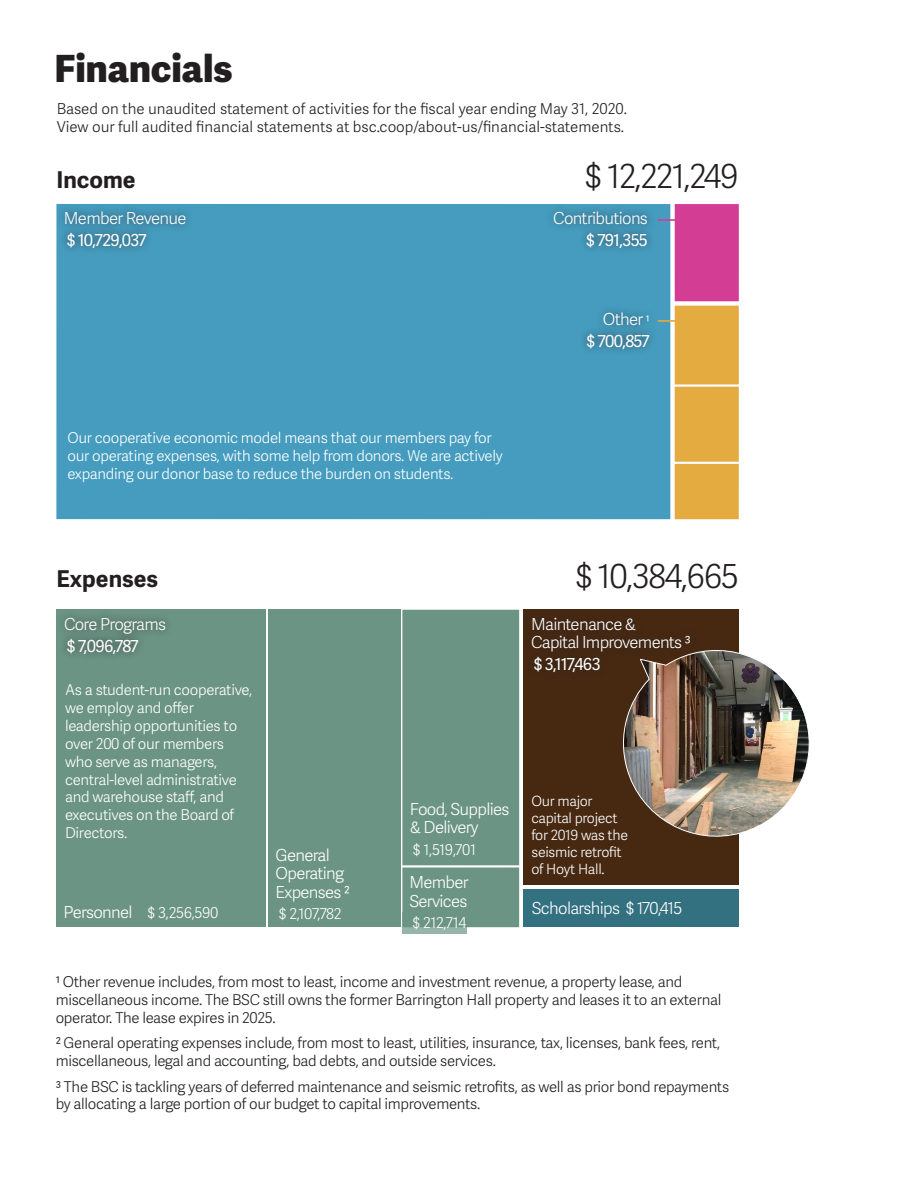
<style>
.page{position:relative;width:918px;height:1188px;background:#fff}
.page>*{position:absolute;margin:0;border:0;box-sizing:border-box;transform-origin:0 0}
.t1{font:800 37.5px "Adelle Sans";color:#231f20}
.t2{font:300 33.15px "Adelle Sans";letter-spacing:-.04em;color:#231f20}
.t3{font:700 23.25px "Adelle Sans";color:#231f20}
.t4{font:300 16.5px/18.3px "Adelle Sans";letter-spacing:-.04em;color:#fffeff}
.t5{font:16.5px "Adelle Sans";letter-spacing:-.04em;color:#fffeff}
.t6{font:300 16.5px "Adelle Sans";letter-spacing:-.04em;color:#fff}
.t7{font:300 15px/18px "Adelle Sans";color:#231f20}
.t8{font:300 14.85px/17.9px "Adelle Sans";letter-spacing:-.02em;color:#231f20}
.t9{font:300 14.85px/17.9px "Adelle Sans";letter-spacing:-.02em;color:#fff}
.t10{font:300 14.1px/17px "Adelle Sans";letter-spacing:-.02em;color:#fff}
.s1{font-size:13.2px;color:#fff}
.s2{font-size:16.5px;color:#fffeff}
</style>
<div class="page">
<div style="left:402px;top:610px;width:117px;height:255px;background:#6b9485"></div>
<div style="left:524px;top:889px;width:215px;height:38px;background:#337080"></div>
<div style="left:524px;top:610px;width:215px;height:275px;background:#472912"></div>
<div style="left:268px;top:610px;width:132px;height:317px;background:#6b9485"></div>
<div style="left:56px;top:610px;width:210px;height:317px;background:#6b9485"></div>
<div style="left:402px;top:867px;width:117px;height:60px;background:#6b9485"></div>
<div style="left:675px;top:306px;width:64px;height:78px;background:#e3ab40"></div>
<div style="left:675px;top:387px;width:64px;height:75px;background:#e3ab40"></div>
<div style="left:675px;top:204px;width:64px;height:97px;background:#d43d94"></div>
<div style="left:675px;top:464px;width:64px;height:55px;background:#e3ab40"></div>
<div style="left:56px;top:204px;width:614px;height:315px;background:#459cbf"></div>
<div style="left:56px;top:203px;width:138px;height:53px;background:#231f20;opacity:.75"></div>
<div style="left:579px;top:304px;width:79px;height:53px;background:#231f20;opacity:.75"></div>
<div style="left:56px;top:609px;width:118px;height:53px;background:#231f20;opacity:.75"></div>
<div style="left:523px;top:609px;width:176px;height:71px;background:#432813"></div>
<div style="left:545px;top:203px;width:111px;height:53px;background:#231f20;opacity:.75"></div>
<img style="left:623px;top:650px;width:187px;height:187px">
<hr style="left:659px;top:219px;width:29px;height:2px;background:#d43d94">
<svg style="left:402px;top:912px;width:65px;height:22px"></svg>
<hr style="left:659px;top:320px;width:29px;height:2px;background:#e3ab40">
<p class="t1" style="left:55px;top:41px;width:180px">Financials</p>
<p class="t7" style="left:57px;top:99px;width:572px">Based on the unaudited statement of activities for the fiscal year ending May 31, 2020.<br>View our full audited financial statements at bsc.coop/about-us/financial-statements.</p>
<p class="t3" style="left:56px;top:162px;width:81px">Income</p>
<p class="t4" style="left:64px;top:209px;width:124px">Member Revenue</p>
<p class="t5" style="left:67px;top:228px;width:81px">$ 10,729,037</p>
<p class="t9" style="left:67px;top:429px;width:437px">Our cooperative economic model means that our members pay for our operating expenses, with some help from donors. We are actively expanding our donor base to reduce the burden on students.</p>
<p class="t2" style="left:585px;top:153px;width:155px">$ 12,221,249</p>
<p class="t4" style="left:553px;top:208px;width:96px">Contributions</p>
<p class="t5" style="left:586px;top:228px;width:63px">$ 791,355</p>
<p class="t4" style="left:603px;top:310px;width:48px">Other <span class="s1">1</span></p>
<p class="t5" style="left:586px;top:329px;width:65px">$ 700,857</p>
<p class="t3" style="left:56px;top:562px;width:103px">Expenses</p>
<p class="t2" style="left:575px;top:552px;width:165px">$ 10,384,665</p>
<p class="t4" style="left:64px;top:615px;width:104px">Core Programs</p>
<p class="t5" style="left:67px;top:634px;width:73px">$ 7,096,787</p>
<p class="t4" style="left:531px;top:615px;width:161px">Maintenance &amp;<br>Capital Improvements 3</p>
<p class="t5" style="left:534px;top:652px;width:68px">$ 3,117,463</p>
<p class="t9" style="left:65px;top:680px;width:189px">As a student-run cooperative, we employ and offer leadership opportunities to over 200 of our members who serve as managers, central-level administrative and warehouse staff, and executives on the Board of<br>Directors.</p>
<p class="t9" style="left:64px;top:903px;width:156px"><span class="s2">Personnel</span> $ 3,256,590</p>
<p class="t4" style="left:276px;top:846px;width:76px">General<br>Operating<br>Expenses 2</p>
<p class="t9" style="left:279px;top:905px;width:64px">$ 2,107,782</p>
<p class="t4" style="left:410px;top:799px;width:101px">Food, Supplies &amp; Delivery</p>
<p class="t9" style="left:413px;top:840px;width:65px">$ 1,519,701</p>
<p class="t4" style="left:409px;top:873px;width:61px">Member<br>Services</p>
<p class="t9" style="left:413px;top:914px;width:55px">$ 212,714</p>
<p class="t10" style="left:532px;top:792px;width:98px">Our major capital project for 2019 was the seismic retrofit of Hoyt Hall.</p>
<p class="t6" style="left:532px;top:897px;width:152px">Scholarships $ 170,415</p>
<p class="t8" style="left:56px;top:973px;width:667px">1 Other revenue includes, from most to least, income and investment revenue, a property lease, and miscellaneous income. The BSC still owns the former Barrington Hall property and leases it to an external operator. The lease expires in 2025.</p>
<p class="t8" style="left:56px;top:1034px;width:666px">2 General operating expenses include, from most to least, utilities, insurance, tax, licenses, bank fees, rent, miscellaneous, legal and accounting, bad debts, and outside services.</p>
<p class="t8" style="left:56px;top:1077px;width:675px">3 The BSC is tackling years of deferred maintenance and seismic retrofits, as well as prior bond repayments by allocating a large portion of our budget to capital improvements.</p>
</div>
